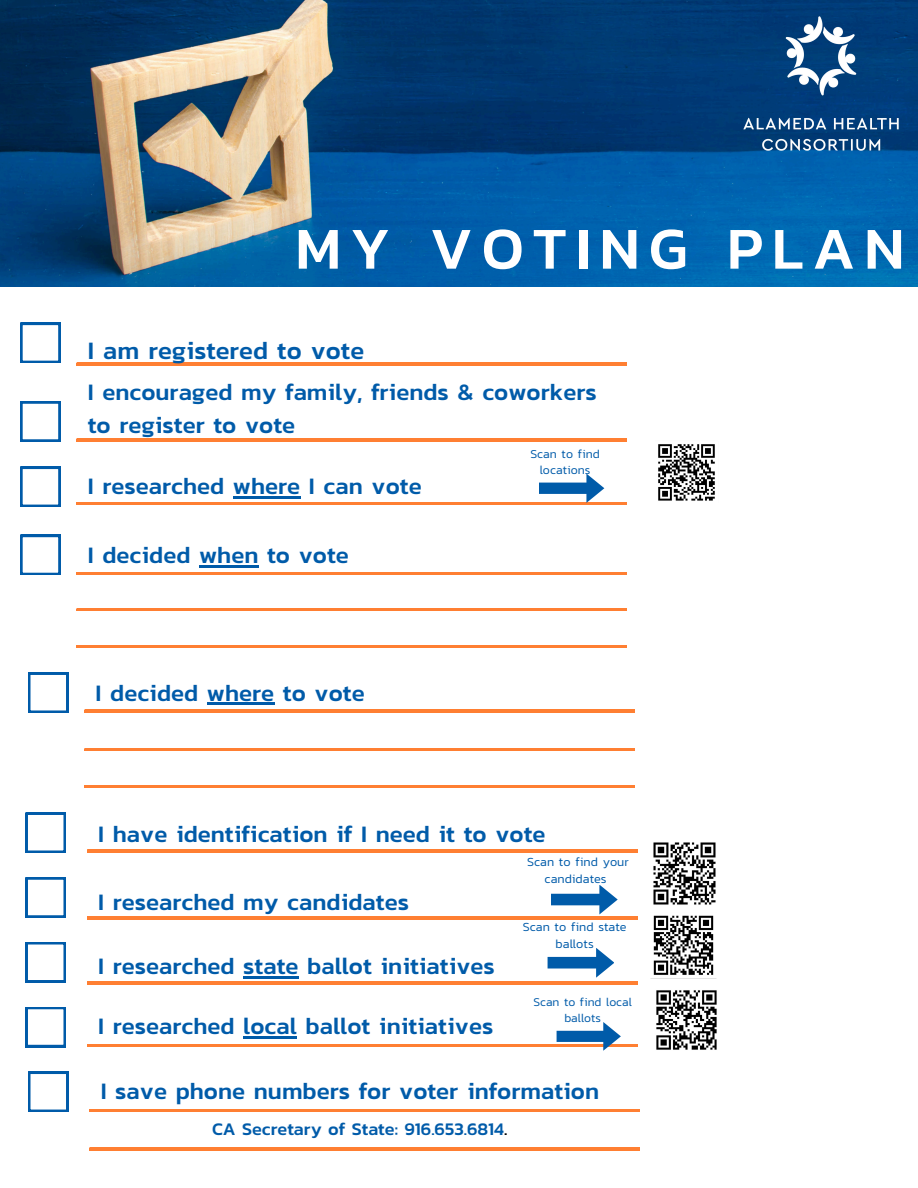
<style>
.page{position:relative;width:918px;height:1188px;background:#fff}
.page>*{position:absolute;margin:0;border:0;box-sizing:border-box;transform-origin:0 0}
.t1{font:500 60px "Kanit";letter-spacing:.15em;color:#fff}
.t2{font:500 25.5px "Kanit";color:#005ba9}
.t3{font:500 24px/32.7px "Kanit";color:#005ba9}
.t4{font:500 18px "Kanit";color:#005ba9}
.t5{font:300 12.6px/16.8px "Kanit";color:#005ba9;text-align:center}
.t6{font:300 12.3px/16.4px "Kanit";color:#005ba9;text-align:center}
.t7{font:300 12.15px/16.2px "Kanit";color:#005ba9;text-align:center}
.s1{color:#000}
</style>
<div class="page">
<img style="left:0;top:0;width:918px;height:286px">
<img style="left:743px;top:16px;width:155px;height:134px">
<svg style="left:20px;top:323px;width:40px;height:40px"></svg>
<svg style="left:77px;top:363px;width:550px;height:2px"></svg>
<svg style="left:77px;top:439px;width:550px;height:2px"></svg>
<svg style="left:20px;top:402px;width:40px;height:40px"></svg>
<hr style="left:78px;top:504px;width:548px;height:1px;background:#231f20">
<svg style="left:20px;top:467px;width:40px;height:40px"></svg>
<hr style="left:78px;top:574px;width:548px;height:1px;background:#231f20">
<svg style="left:77px;top:572px;width:550px;height:2px"></svg>
<hr style="left:199px;top:565px;width:59px;height:2px;background:#005ba9">
<svg style="left:20px;top:535px;width:40px;height:40px"></svg>
<svg style="left:85px;top:710px;width:550px;height:2px"></svg>
<hr style="left:207px;top:703px;width:67px;height:2px;background:#005ba9">
<svg style="left:28px;top:673px;width:40px;height:40px"></svg>
<svg style="left:87px;top:850px;width:550px;height:2px"></svg>
<svg style="left:26px;top:813px;width:40px;height:40px"></svg>
<svg style="left:26px;top:877px;width:40px;height:41px"></svg>
<svg style="left:26px;top:942px;width:40px;height:40px"></svg>
<svg style="left:26px;top:1007px;width:40px;height:40px"></svg>
<svg style="left:77px;top:609px;width:550px;height:2px"></svg>
<hr style="left:78px;top:647px;width:548px;height:1px;background:#231f20">
<svg style="left:77px;top:645px;width:550px;height:2px"></svg>
<svg style="left:85px;top:749px;width:550px;height:2px"></svg>
<hr style="left:86px;top:787px;width:547px;height:1px;background:#231f20">
<svg style="left:85px;top:785px;width:550px;height:2px"></svg>
<svg style="left:90px;top:1109px;width:550px;height:2px"></svg>
<svg style="left:28px;top:1072px;width:40px;height:40px"></svg>
<svg style="left:90px;top:1148px;width:550px;height:2px"></svg>
<svg style="left:77px;top:474px;width:550px;height:30px"></svg>
<img style="left:650px;top:915px;width:67px;height:64px">
<svg style="left:87px;top:948px;width:550px;height:36px"></svg>
<img style="left:656px;top:990px;width:61px;height:60px">
<svg style="left:87px;top:1022px;width:550px;height:29px"></svg>
<img style="left:653px;top:842px;width:63px;height:63px">
<svg style="left:87px;top:885px;width:550px;height:34px"></svg>
<img style="left:658px;top:444px;width:57px;height:57px">
<h2 class="t1" style="left:295px;top:203px;width:611px">MY VOTING PLAN</h2>
<h1 class="t2" style="left:88px;top:331px;width:278px">I am registered to vote</h1>
<p class="t3" style="left:88px;top:375px;width:511px">I encouraged my family, friends &amp; coworkers to register to vote</p>
<h2 class="t3" style="left:88px;top:469px;width:335px">I researched where I can vote</h2>
<p class="t3" style="left:88px;top:538px;width:263px">I decided when to vote</p>
<p class="t3" style="left:96px;top:676px;width:271px">I decided where to vote</p>
<p class="t6" style="left:530px;top:446px;width:71px">Scan to find locations</p>
<h2 class="t3" style="left:98px;top:817px;width:449px">I have identification if I need it to vote</h2>
<p class="t3" style="left:98px;top:885px;width:312px">I researched my candidates</p>
<p class="t3" style="left:98px;top:950px;width:398px">I researched state ballot initiatives</p>
<p class="t3" style="left:98px;top:1010px;width:397px">I researched local ballot initiatives</p>
<p class="t5" style="left:527px;top:853px;width:103px">Scan to find your candidates</p>
<p class="t5" style="left:523px;top:918px;width:105px">Scan to find state ballots</p>
<h2 class="t7" style="left:533px;top:994px;width:100px">Scan to find local ballots</h2>
<p class="t3" style="left:101px;top:1074px;width:500px">I save phone numbers for voter information</p>
<p class="t4" style="left:212px;top:1116px;width:297px">CA Secretary of State: 916.653.6814<span class="s1">.</span></p>
</div>
